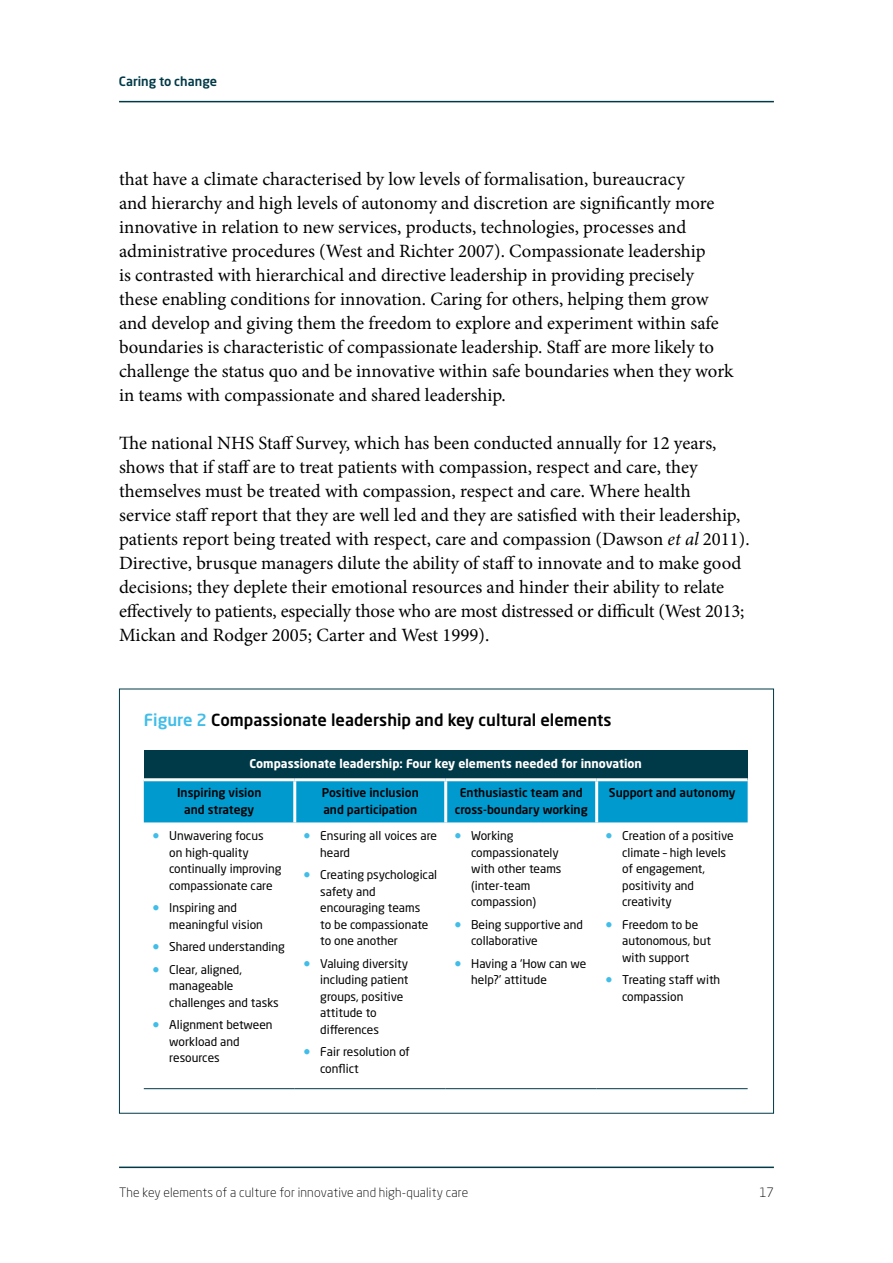
<style>
.page{position:relative;width:893px;height:1263px;background:#fff}
.page>*{position:absolute;margin:0;border:0;box-sizing:border-box;transform-origin:0 0}
.t1{font:18.75px/24px "Minion Pro";letter-spacing:-.005em;color:#000}
.t2{font:500 16.5px "Neo Sans Std";color:#000}
.t3{font:300 12.75px "Neo Sans Std";letter-spacing:.01em;color:#000}
.t4{font:500 12.75px "Neo Sans Std";color:#003947}
.t5{font:12px/16.5px "Neo Sans Std";color:#000}
.t6{font:500 12px/16.5px "Neo Sans Std";color:#000;text-align:center}
.t7{font:700 12px "Neo Sans Std";color:#fff}
.s1{font-style:italic}
.s2{color:#40bde8}
.s3{font-family:"Minion Pro";font-weight:600;font-size:19.5px;color:#40bde8}
</style>
<div class="page">
<hr style="left:119px;top:101px;width:655px;height:1px;background:#003947">
<hr style="left:119px;top:1166px;width:655px;height:2px;background:#003947">
<div style="left:144px;top:750px;width:604px;height:30px;background:#003947"></div>
<div style="left:144px;top:781px;width:604px;height:41px;background:#009acf"></div>
<hr style="left:295px;top:1088px;width:151px;height:1px;background:#003947">
<hr style="left:446px;top:1088px;width:151px;height:1px;background:#003947">
<hr style="left:597px;top:1088px;width:151px;height:1px;background:#003947">
<hr style="left:144px;top:1088px;width:151px;height:1px;background:#003947">
<hr style="left:144px;top:778px;width:151px;height:3px;background:#fff">
<hr style="left:295px;top:778px;width:151px;height:3px;background:#fff">
<hr style="left:446px;top:778px;width:151px;height:3px;background:#fff">
<hr style="left:597px;top:778px;width:151px;height:3px;background:#fff">
<hr style="left:293px;top:781px;width:3px;height:41px;background:#fff">
<hr style="left:444px;top:781px;width:3px;height:41px;background:#fff">
<hr style="left:595px;top:781px;width:3px;height:41px;background:#fff">
<p class="t4" style="left:119px;top:74px;width:100px">Caring to change</p>
<p class="t1" style="left:119px;top:167px;width:616px">that have a climate characterised by low levels of formalisation, bureaucracy<br>and hierarchy and high levels of autonomy and discretion are significantly more innovative in relation to new services, products, technologies, processes and administrative procedures (West and Richter 2007). Compassionate leadership<br>is contrasted with hierarchical and directive leadership in providing precisely these enabling conditions for innovation. Caring for others, helping them grow and develop and giving them the freedom to explore and experiment within safe boundaries is characteristic of compassionate leadership. Staff are more likely to challenge the status quo and be innovative within safe boundaries when they work in teams with compassionate and shared leadership.</p>
<p class="t1" style="left:119px;top:431px;width:632px">The national NHS Staff Survey, which has been conducted annually for 12 years, shows that if staff are to treat patients with compassion, respect and care, they themselves must be treated with compassion, respect and care. Where health<br>service staff report that they are well led and they are satisfied with their leadership, patients report being treated with respect, care and compassion (Dawson <span class="s1">et al</span> 2011).<br>Directive, brusque managers dilute the ability of staff to innovate and to make good decisions; they deplete their emotional resources and hinder their ability to relate effectively to patients, especially those who are most distressed or difficult (West 2013; Mickan and Rodger 2005; Carter and West 1999).</p>
<p class="t2" style="left:144px;top:709px;width:469px"><span class="s2">Figure 2</span> Compassionate leadership and key cultural elements</p>
<p class="t7" style="left:249px;top:755px;width:394px">Compassionate leadership: Four key elements needed for innovation</p>
<p class="t6" style="left:177px;top:784px;width:86px">Inspiring vision and strategy</p>
<p class="t6" style="left:322px;top:784px;width:99px;text-align:left">Positive inclusion and participation</p>
<p class="t6" style="left:455px;top:784px;width:134px">Enthusiastic team and cross-boundary working</p>
<p class="t6" style="left:609px;top:784px;width:128px">Support and autonomy</p>
<p class="t5" style="left:169px;top:827px;width:114px;text-indent:-17px"><span class="s3">•</span> Unwavering focus<br>on high-quality continually improving compassionate care</p>
<p class="t5" style="left:169px;top:899px;width:95px;text-indent:-17px"><span class="s3">•</span> Inspiring and meaningful vision</p>
<p class="t5" style="left:152px;top:938px;width:134px"><span class="s3">•</span> Shared understanding</p>
<p class="t5" style="left:169px;top:961px;width:111px;text-indent:-17px"><span class="s3">•</span> Clear, aligned, manageable challenges and tasks</p>
<p class="t5" style="left:169px;top:1016px;width:105px;text-indent:-17px"><span class="s3">•</span> Alignment between workload and resources</p>
<p class="t5" style="left:622px;top:827px;width:113px;text-indent:-17px"><span class="s3">•</span> Creation of a positive climate – high levels of engagement, positivity and creativity</p>
<p class="t5" style="left:622px;top:916px;width:90px;text-indent:-17px"><span class="s3">•</span> Freedom to be autonomous, but with support</p>
<p class="t5" style="left:622px;top:971px;width:100px;text-indent:-17px"><span class="s3">•</span> Treating staff with compassion</p>
<p class="t5" style="left:320px;top:827px;width:118px;text-indent:-17px"><span class="s3">•</span> Ensuring all voices are heard</p>
<p class="t5" style="left:320px;top:866px;width:118px;text-indent:-17px"><span class="s3">•</span> Creating psychological safety and encouraging teams<br>to be compassionate to one another</p>
<p class="t5" style="left:320px;top:955px;width:90px;text-indent:-17px"><span class="s3">•</span> Valuing diversity including patient groups, positive attitude to differences</p>
<p class="t5" style="left:320px;top:1043px;width:91px;text-indent:-17px"><span class="s3">•</span> Fair resolution of conflict</p>
<p class="t5" style="left:471px;top:827px;width:92px;text-indent:-17px"><span class="s3">•</span> Working compassionately with other teams (inter-team compassion)</p>
<p class="t5" style="left:471px;top:916px;width:113px;text-indent:-17px"><span class="s3">•</span> Being supportive and collaborative</p>
<p class="t5" style="left:471px;top:955px;width:117px;text-indent:-17px"><span class="s3">•</span> Having a ‘How can we help?’ attitude</p>
<p class="t3" style="left:119px;top:1185px;width:351px">The key elements of a culture for innovative and high-quality care</p>
<p class="t3" style="left:760px;top:1185px;width:16px">17</p>
</div>
